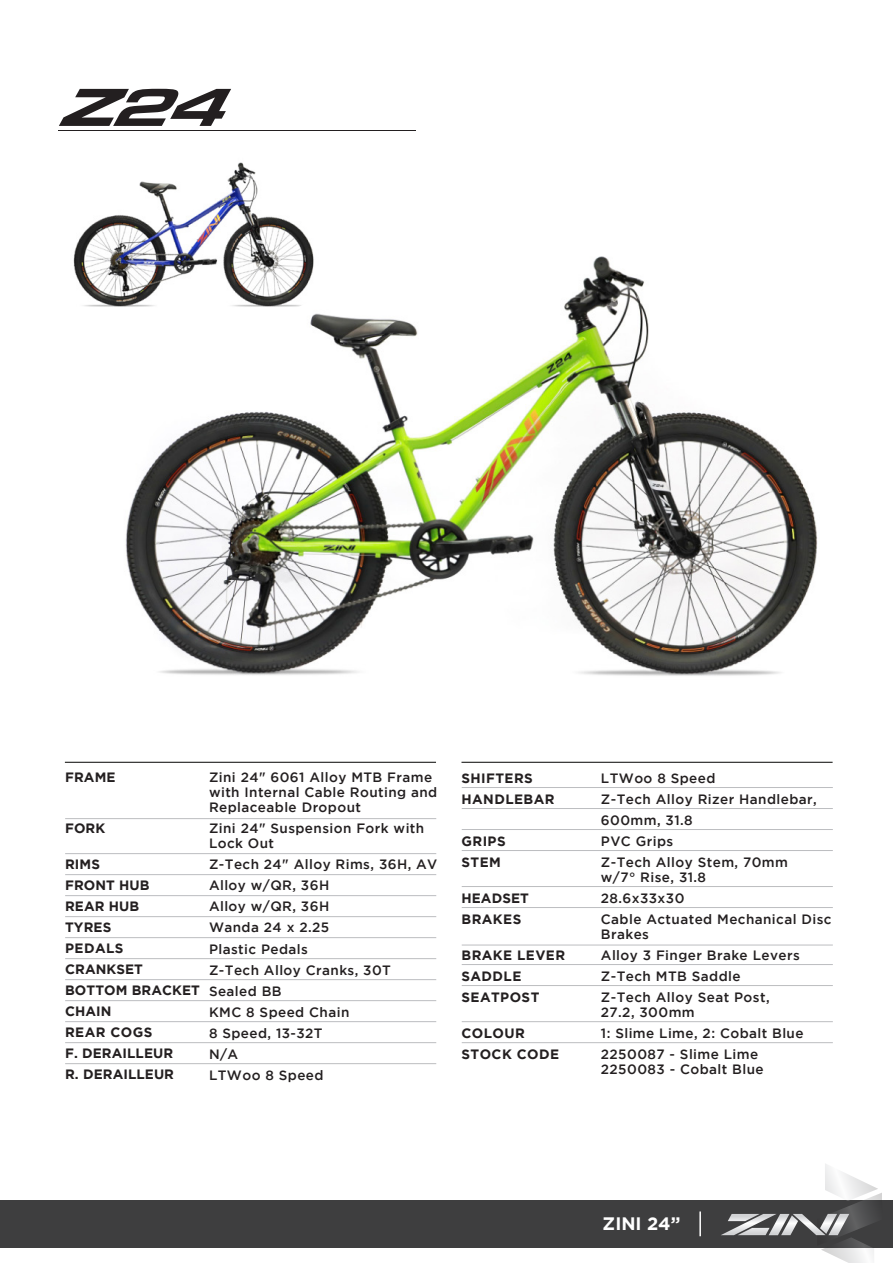
<style>
.page{position:relative;width:893px;height:1263px;background:#fff}
.page>*{position:absolute;margin:0;border:0;box-sizing:border-box;transform-origin:0 0}
.t1{font:italic 900 55.5px "Eurostile Ext";color:#231f20;scale:1.12 1}
.t2{font:700 18px "Gotham";color:#fff}
.t3{font:500 13.5px/21px "Gotham";letter-spacing:.03em;color:#231f20}
.t4{font:700 13.5px/21px "Gotham";letter-spacing:.005em;color:#231f20}
.t5{font:700 13.5px/21px "Gotham";letter-spacing:.03em;color:#231f20}
</style>
<div class="page">
<div style="left:0;top:1200px;width:893px;height:48px;background:#3e3e3f"></div>
<svg style="left:721px;top:1164px;width:161px;height:99px"></svg>
<hr style="left:58px;top:130px;width:358px;height:1px;background:#231f20">
<hr style="left:699px;top:1211px;width:2px;height:25px;background:#fff">
<hr style="left:65px;top:762px;width:371px;height:1px;background:#040503">
<hr style="left:461px;top:762px;width:372px;height:1px;background:#040503">
<hr style="left:462px;top:787px;width:371px;height:1px;background:#bcbdc0">
<hr style="left:462px;top:808px;width:371px;height:1px;background:#bcbdc0">
<hr style="left:462px;top:829px;width:371px;height:1px;background:#bcbdc0">
<hr style="left:462px;top:886px;width:371px;height:1px;background:#bcbdc0">
<hr style="left:462px;top:850px;width:371px;height:1px;background:#bcbdc0">
<hr style="left:462px;top:907px;width:371px;height:1px;background:#bcbdc0">
<hr style="left:462px;top:945px;width:371px;height:1px;background:#bcbdc0">
<hr style="left:462px;top:964px;width:371px;height:1px;background:#bcbdc0">
<hr style="left:462px;top:985px;width:371px;height:1px;background:#bcbdc0">
<hr style="left:462px;top:1021px;width:371px;height:1px;background:#bcbdc0">
<hr style="left:462px;top:1042px;width:371px;height:1px;background:#bcbdc0">
<hr style="left:65px;top:818px;width:371px;height:1px;background:#bcbdc0">
<hr style="left:65px;top:853px;width:371px;height:1px;background:#bcbdc0">
<hr style="left:65px;top:874px;width:371px;height:1px;background:#bcbdc0">
<hr style="left:65px;top:895px;width:371px;height:1px;background:#bcbdc0">
<hr style="left:65px;top:916px;width:371px;height:1px;background:#bcbdc0">
<hr style="left:65px;top:937px;width:371px;height:1px;background:#bcbdc0">
<hr style="left:65px;top:958px;width:371px;height:1px;background:#bcbdc0">
<hr style="left:65px;top:979px;width:371px;height:1px;background:#bcbdc0">
<hr style="left:65px;top:1000px;width:371px;height:1px;background:#bcbdc0">
<hr style="left:65px;top:1021px;width:371px;height:1px;background:#bcbdc0">
<hr style="left:65px;top:1042px;width:371px;height:1px;background:#bcbdc0">
<hr style="left:65px;top:1063px;width:371px;height:1px;background:#bcbdc0">
<img style="left:125px;top:256px;width:693px;height:420px">
<img style="left:73px;top:162px;width:256px;height:152px">
<h1 class="t1" style="left:58px;top:65px;width:171px">Z24</h1>
<p class="t4" style="left:65px;top:767px;width:52px">FRAME</p>
<p class="t4" style="left:65px;top:818px;width:42px">FORK</p>
<p class="t4" style="left:65px;top:854px;width:136px">RIMS<br>FRONT HUB<br>REAR HUB<br>TYRES<br>PEDALS<br>CRANKSET<br>BOTTOM BRACKET<br>CHAIN<br>REAR COGS<br>F. DERAILLEUR<br>R. DERAILLEUR</p>
<p class="t3" style="left:209px;top:770px;width:230px;line-height:15px">Zini 24" 6061 Alloy MTB Frame with Internal Cable Routing and<br>Replaceable Dropout</p>
<p class="t3" style="left:209px;top:821px;width:217px;line-height:15px">Zini 24" Suspension Fork with<br>Lock Out</p>
<p class="t3" style="left:209px;top:854px;width:230px">Z-Tech 24" Alloy Rims, 36H, AV<br>Alloy w/QR, 36H<br>Alloy w/QR, 36H<br>Wanda 24 x 2.25<br>Plastic Pedals<br>Z-Tech Alloy Cranks, 30T<br>Sealed BB<br>KMC 8 Speed Chain<br>8 Speed, 13-32T<br>N/A<br>LTWoo 8 Speed</p>
<p class="t5" style="left:461px;top:767px;width:95px">SHIFTERS<br>HANDLEBAR</p>
<p class="t5" style="left:461px;top:830px;width:46px">GRIPS<br>STEM</p>
<p class="t4" style="left:461px;top:887px;width:69px">HEADSET<br>BRAKES</p>
<p class="t5" style="left:461px;top:944px;width:105px">BRAKE LEVER<br>SADDLE<br>SEATPOST</p>
<p class="t5" style="left:461px;top:1022px;width:99px">COLOUR<br>STOCK CODE</p>
<p class="t3" style="left:601px;top:767px;width:217px">LTWoo 8 Speed<br>Z-Tech Alloy Rizer Handlebar,<br>600mm, 31.8<br>PVC Grips<br>Z-Tech Alloy Stem, 70mm</p>
<p class="t3" style="left:601px;top:866px;width:232px">w/7° Rise, 31.8<br>28.6x33x30<br>Cable Actuated Mechanical Disc</p>
<p class="t3" style="left:601px;top:923px;width:200px">Brakes<br>Alloy 3 Finger Brake Levers<br>Z-Tech MTB Saddle<br>Z-Tech Alloy Seat Post,</p>
<p class="t3" style="left:601px;top:1001px;width:204px">27.2, 300mm<br>1: Slime Lime, 2: Cobalt Blue<br>2250087 - Slime Lime</p>
<p class="t3" style="left:601px;top:1058px;width:164px">2250083 - Cobalt Blue</p>
<h2 class="t2" style="left:603px;top:1213px;width:79px">ZINI 24”</h2>
</div>
